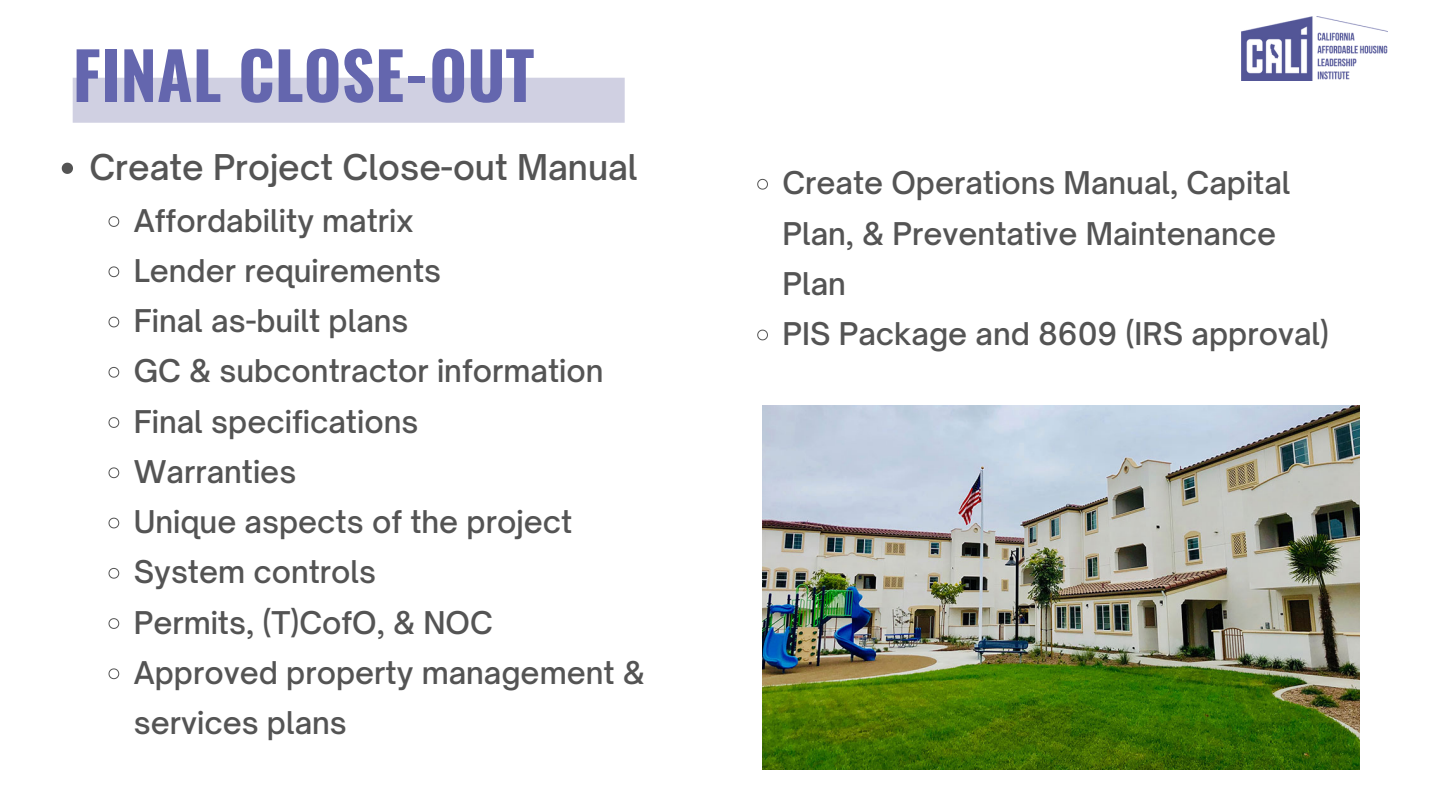
<style>
.page{position:relative;width:1440px;height:810px;background:#fff}
.page>*{position:absolute;margin:0;border:0;box-sizing:border-box;transform-origin:0 0}
.t1{font:700 65px "Oswald";color:#6466ae}
.t2{font:500 34px "Open Sauce One";color:#545454}
.t3{font:500 30px/50.2px "Open Sauce One";color:#545454}
</style>
<div class="page">
<div style="left:73px;top:78px;width:552px;height:45px;background:#d0d0e2"></div>
<svg style="left:62px;top:163px;width:11px;height:11px"></svg>
<svg style="left:108px;top:216px;width:12px;height:11px"></svg>
<svg style="left:108px;top:266px;width:12px;height:12px"></svg>
<svg style="left:108px;top:316px;width:12px;height:12px"></svg>
<svg style="left:108px;top:367px;width:12px;height:11px"></svg>
<svg style="left:108px;top:417px;width:12px;height:11px"></svg>
<svg style="left:108px;top:467px;width:12px;height:12px"></svg>
<svg style="left:108px;top:517px;width:12px;height:12px"></svg>
<svg style="left:108px;top:568px;width:12px;height:11px"></svg>
<svg style="left:108px;top:618px;width:12px;height:11px"></svg>
<svg style="left:108px;top:668px;width:12px;height:12px"></svg>
<img style="left:762px;top:405px;width:597px;height:365px">
<svg style="left:757px;top:179px;width:11px;height:11px"></svg>
<svg style="left:757px;top:329px;width:11px;height:12px"></svg>
<img style="left:1241px;top:17px;width:147px;height:64px">
<h1 class="t1" style="left:73px;top:24px;width:463px">FINAL CLOSE-OUT</h1>
<p class="t2" style="left:90px;top:146px;width:550px">Create Project Close-out Manual</p>
<p class="t3" style="left:134px;top:195px;width:513px">Affordability matrix<br>Lender requirements<br>Final as-built plans<br>GC &amp; subcontractor information<br>Final specifications<br>Warranties<br>Unique aspects of the project<br>System controls<br>Permits, (T)CofO, &amp; NOC<br>Approved property management &amp; services plans</p>
<p class="t3" style="left:782px;top:158px;width:548px">Create Operations Manual, Capital<br>Plan, &amp; Preventative Maintenance<br>Plan<br>PIS Package and 8609 (IRS approval)</p>
</div>
